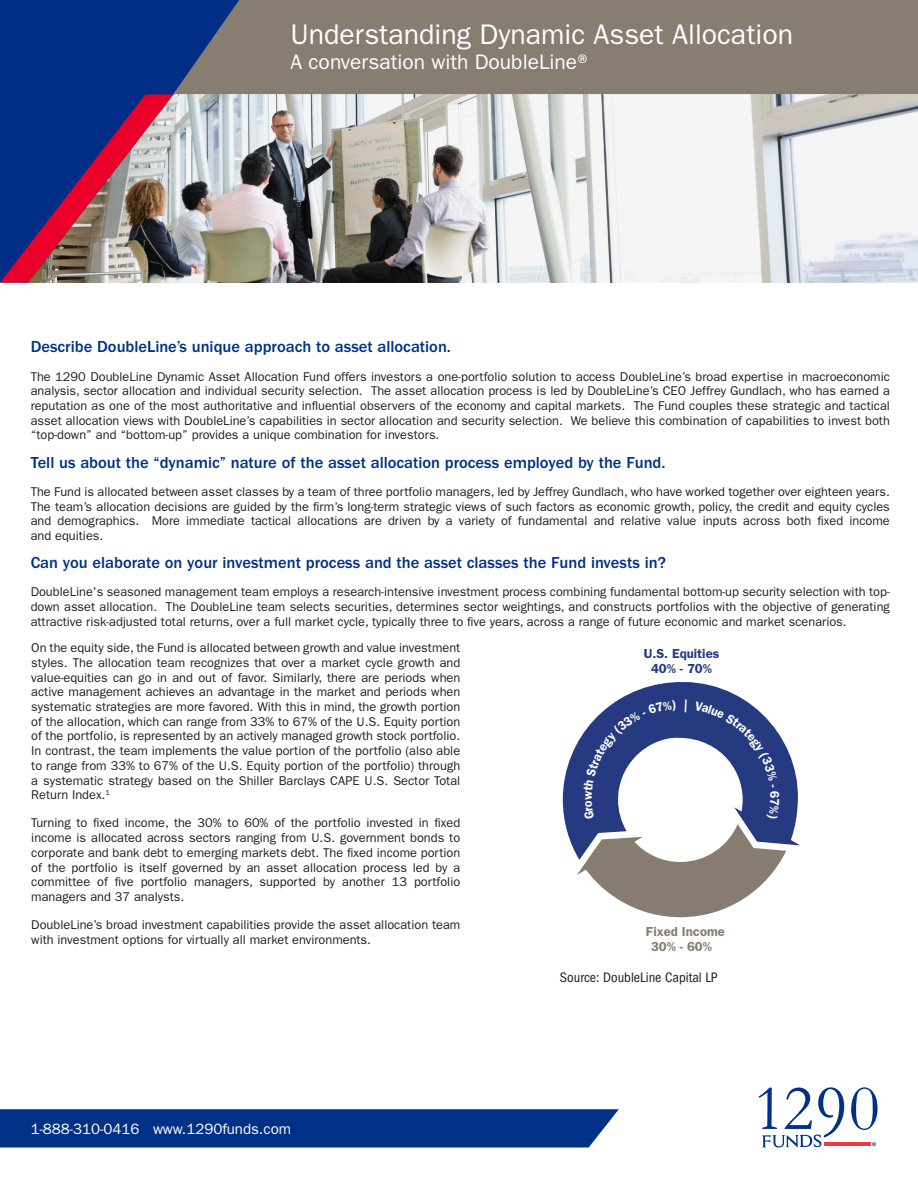
<style>
.page{position:relative;width:918px;height:1188px;background:#fff}
.page>*{position:absolute;margin:0;border:0;box-sizing:border-box;transform-origin:0 0}
.t1{font:28.5px "ITC Franklin Gothic Std";color:#fff}
.t2{font:21px "ITC Franklin Gothic Std";color:#fff}
.Table_-_Title_1{font:500 16.5px "ITC Franklin Gothic Std";color:#003186}
.t3{font:15px "ITC Franklin Gothic Std";color:#fff}
.t4{font:condensed 14.25px "ITC Franklin Gothic Std";color:#231f20}
.t5{font:600 13.2px/14.9px "ITC Franklin Gothic Std";color:#253a80;text-align:center}
.t6{font:600 13.2px/14.9px "ITC Franklin Gothic Std";color:#867d70;text-align:center}
.Table_-_Title_1-2{font:12.75px/14.7px "ITC Franklin Gothic Std";color:#231f20;text-align:justify}
</style>
<div class="page">
<img style="left:257px;top:94px;width:661px;height:189px">
<svg style="left:0;top:0;width:257px;height:283px;background:#58709c"></svg>
<svg style="left:0;top:1109px;width:619px;height:39px;background:#0a398b"></svg>
<svg style="left:851px;top:1087px;width:27px;height:43px"></svg>
<hr style="left:824px;top:1143px;width:47px;height:3px;background:#ee3a41">
<svg style="left:759px;top:1087px;width:85px;height:61px"></svg>
<svg style="left:872px;top:1142px;width:4px;height:4px"></svg>
<div style="left:173px;top:0;width:745px;height:94px;background:#877d70"></div>
<svg style="left:0;top:94px;width:173px;height:189px;background:#614c74"></svg>
<svg style="left:563px;top:682px;width:237px;height:235px"></svg>
<h1 class="t1" style="left:291px;top:18px;width:504px">Understanding Dynamic Asset Allocation</h1>
<h2 class="t2" style="left:291px;top:50px;width:304px">A conversation with DoubleLine®</h2>
<p class="Table_-_Title_1" style="left:31px;top:338px;width:422px">Describe DoubleLine’s unique approach to asset allocation.</p>
<p class="Table_-_Title_1-2" style="left:31px;top:369px;width:861px">The 1290 DoubleLine Dynamic Asset Allocation Fund offers investors a one-portfolio solution to access DoubleLine’s broad expertise in macroeconomic analysis, sector allocation and individual security selection. The asset allocation process is led by DoubleLine’s CEO Jeffrey Gundlach, who has earned a reputation as one of the most authoritative and influential observers of the economy and capital markets. The Fund couples these strategic and tactical asset allocation views with DoubleLine’s capabilities in sector allocation and security selection. We believe this combination of capabilities to invest both “top-down” and “bottom-up” provides a unique combination for investors.</p>
<p class="Table_-_Title_1" style="left:31px;top:453px;width:636px">Tell us about the “dynamic” nature of the asset allocation process employed by the Fund.</p>
<p class="Table_-_Title_1-2" style="left:31px;top:484px;width:861px">The Fund is allocated between asset classes by a team of three portfolio managers, led by Jeffrey Gundlach, who have worked together over eighteen years.<br>The team’s allocation decisions are guided by the firm’s long-term strategic views of such factors as economic growth, policy, the credit and equity cycles and demographics. More immediate tactical allocations are driven by a variety of fundamental and relative value inputs across both fixed income and equities.</p>
<p class="Table_-_Title_1" style="left:31px;top:553px;width:637px">Can you elaborate on your investment process and the asset classes the Fund invests in?</p>
<p class="Table_-_Title_1-2" style="left:31px;top:585px;width:861px">DoubleLine's seasoned management team employs a research-intensive investment process combining fundamental bottom-up security selection with top&shy;down asset allocation. The DoubleLine team selects securities, determines sector weightings, and constructs portfolios with the objective of generating attractive risk-adjusted total returns, over a full market cycle, typically three to five years, across a range of future economic and market scenarios.</p>
<p class="t5" style="left:644px;top:646px;width:77px">U.S. Equities<br>40% - 70%</p>
<p class="Table_-_Title_1-2" style="left:31px;top:641px;width:431px">On the equity side, the Fund is allocated between growth and value investment styles. The allocation team recognizes that over a market cycle growth and value-equities can go in and out of favor. Similarly, there are periods when active management achieves an advantage in the market and periods when systematic strategies are more favored. With this in mind, the growth portion of the allocation, which can range from 33% to 67% of the U.S. Equity portion of the portfolio, is represented by an actively managed growth stock portfolio.<br>In contrast, the team implements the value portion of the portfolio (also able to range from 33% to 67% of the U.S. Equity portion of the portfolio) through a systematic strategy based on the Shiller Barclays CAPE U.S. Sector Total Return Index.<sup>1</sup></p>
<p class="Table_-_Title_1-2" style="left:31px;top:816px;width:431px">Turning to fixed income, the 30% to 60% of the portfolio invested in fixed income is allocated across sectors ranging from U.S. government bonds to corporate and bank debt to emerging markets debt. The fixed income portion of the portfolio is itself governed by an asset allocation process led by a committee of five portfolio managers, supported by another 13 portfolio managers and 37 analysts.</p>
<p class="Table_-_Title_1-2" style="left:31px;top:918px;width:431px">DoubleLine’s broad investment capabilities provide the asset allocation team with investment options for virtually all market environments.</p>
<p class="t6" style="left:646px;top:924px;width:81px">Fixed Income<br>30% - 60%</p>
<p class="t3" style="left:31px;top:1120px;width:262px">1-888-310-0416 www.1290funds.com</p>
<p class="t4" style="left:560px;top:969px;width:159px">Source: DoubleLine Capital LP</p>
</div>
